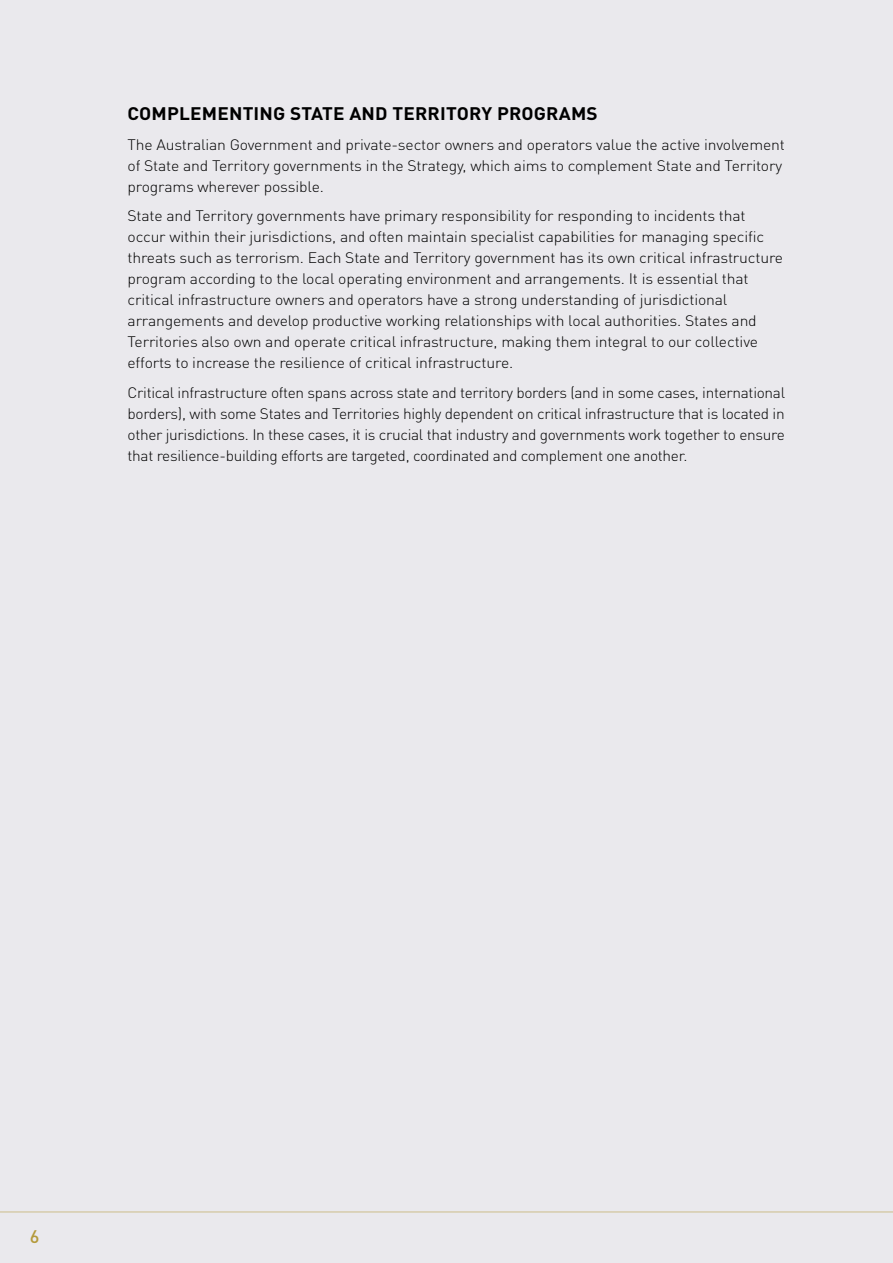
<style>
.page{position:relative;width:893px;height:1263px;background:#eae9ed}
.page>*{position:absolute;margin:0;border:0;box-sizing:border-box;transform-origin:0 0}
.t1{font:700 18px "DINOT";letter-spacing:.01em;color:#000;scale:1.05 1}
.t2{font:500 18px "DINOT";color:#b49a3b}
.t3{font:300 15px/21px "DINOT";letter-spacing:-.01em;color:#000;scale:1.05 1}
.t4{font:300 15px/21px "DINOT";letter-spacing:-.01em;color:#000;text-align:justify}
</style>
<div class="page">
<hr style="left:0;top:1211px;width:893px;height:1px;background:#b49a3b">
<p class="t1" style="left:128px;top:102px;width:13px">COM</p>
<p class="t1" style="left:167px;top:102px;width:24px">PLEMENTIN</p>
<p class="t1" style="left:273px;top:102px;width:38px">G STATE</p>
<p class="t1" style="left:349px;top:102px;width:238px">AN D TERRITORY PROGRAMS</p>
<p class="t3" style="left:128px;top:134px;width:627px">The Australian Government and private-sector owners and operators value the active involvement of State and Territory governments in the Strategy, which aims to complement State and Territory programs wherever possible.</p>
<p class="t3" style="left:128px;top:205px;width:626px">State and Territory governments have primary responsibility for responding to incidents that occur within their jurisdictions, and often maintain specialist capabilities for managing specific threats such as terrorism. Each State and Territory government has its own critical infrastructure program according to the local operating environment and arrangements. It is essential that critical infrastructure owners and operators have a strong understanding of jurisdictional arrangements and develop productive working relationships with local authorities. States and Territories also own and operate critical infrastructure, making them integral to our collective efforts to increase the resilience of critical infrastructure.</p>
<p class="t4" style="left:128px;top:382px;width:659px">Critical infrastructure often spans across state and territory borders (and in some cases, international borders), with some States and Territories highly dependent on critical infrastructure that is located in other jurisdictions. In these cases, it is crucial that industry and governments work together to ensure that resilience-building efforts are targeted, coordinated and complement one another.</p>
<p class="t2" style="left:30px;top:1225px;width:11px">6</p>
</div>
